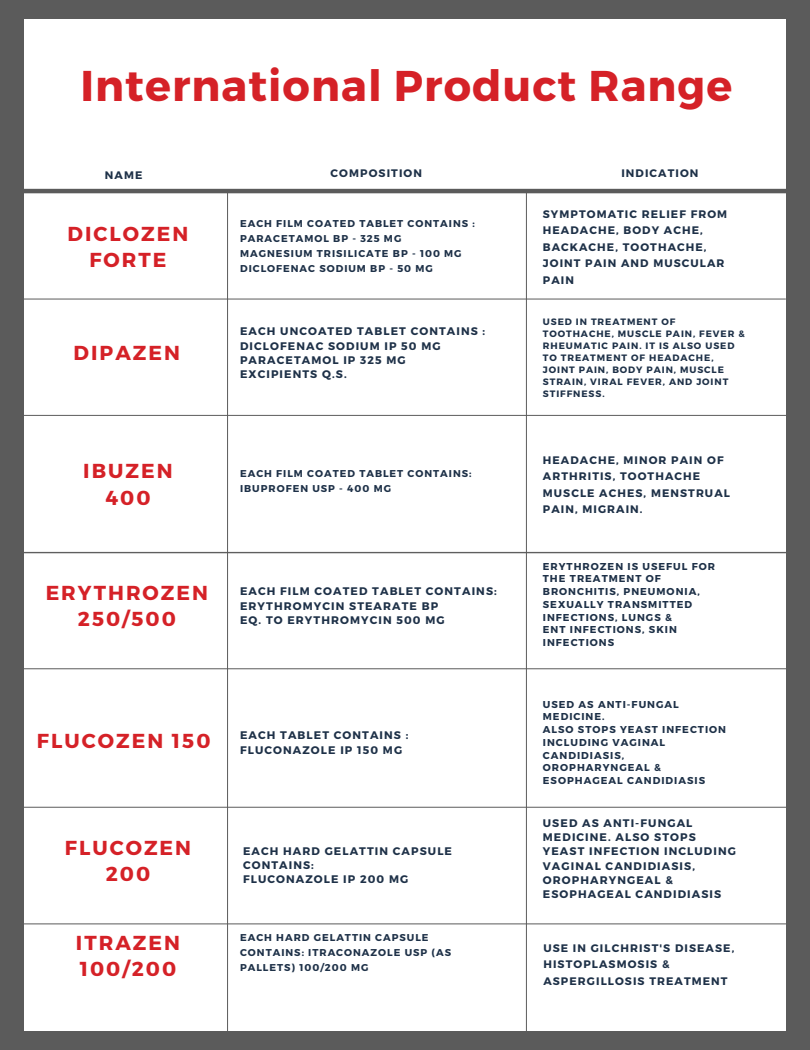
<style>
.page{position:relative;width:810px;height:1050px;background:#5b5b5b}
.page>*{position:absolute;margin:0;border:0;box-sizing:border-box;transform-origin:0 0}
.t1{font:700 43px "Montserrat";letter-spacing:.025em;color:#d52127}
.t2{font:700 20.2px/26.1px "Montserrat";letter-spacing:.1em;color:#d52127;text-align:center}
.t3{font:700 11px/14.2px "Montserrat";letter-spacing:.1em;color:#1e3148}
.t4{font:700 10.9px/16.5px "Montserrat";letter-spacing:.1em;color:#1e3148}
.t5{font:700 10px/12.7px "Montserrat";letter-spacing:.1em;color:#1e3148}
.t6{font:700 9.9px/15px "Montserrat";letter-spacing:.1em;color:#1e3148}
.t7{font:700 9.3px/12px "Montserrat";letter-spacing:.1em;color:#1e3148}
</style>
<div class="page">
<div style="left:24px;top:19px;width:762px;height:1012px;background:#fff"></div>
<hr style="left:0;top:189px;width:788px;height:4px;background:#5b5b5b">
<hr style="left:1px;top:668px;width:809px;height:1px;background:#5b5b5b">
<hr style="left:0;top:807px;width:810px;height:1px;background:#5b5b5b">
<hr style="left:227px;top:191px;width:1px;height:859px;background:#5b5b5b">
<hr style="left:0;top:299px;width:786px;height:1px;background:#5b5b5b">
<hr style="left:0;top:415px;width:810px;height:1px;background:#5b5b5b">
<hr style="left:0;top:552px;width:810px;height:1px;background:#5b5b5b">
<hr style="left:0;top:924px;width:810px;height:1px;background:#5b5b5b">
<hr style="left:526px;top:191px;width:1px;height:859px;background:#5b5b5b">
<h3 class="t1" style="left:80px;top:58px;width:653px">International Product Range</h3>
<h3 class="t4" style="left:105px;top:167px;width:39px">NAME</h3>
<p class="t4" style="left:331px;top:164px;width:93px">COMPOSITION</p>
<p class="t4" style="left:621px;top:164px;width:79px">INDICATION</p>
<p class="t2" style="left:68px;top:219px;width:122px">DICLOZEN<br>FORTE</p>
<h3 class="t2" style="left:74px;top:338px;width:108px">DIPAZEN</h3>
<h2 class="t2" style="left:83px;top:457px;width:91px">IBUZEN<br>400</h2>
<h2 class="t6" style="left:240px;top:216px;width:236px">EACH FILM COATED TABLET CONTAINS :<br>PARACETAMOL BP - 325 MG<br>MAGNESIUM TRISILICATE BP - 100 MG<br>DICLOFENAC SODIUM BP - 50 MG</h2>
<h2 class="t4" style="left:543px;top:205px;width:186px">SYMPTOMATIC RELIEF FROM<br>HEADACHE, BODY ACHE,<br>BACKACHE, TOOTHACHE,<br>JOINT PAIN AND MUSCULAR<br>PAIN</h2>
<h3 class="t3" style="left:240px;top:324px;width:247px">EACH UNCOATED TABLET CONTAINS :<br>DICLOFENAC SODIUM IP 50 MG<br>PARACETAMOL IP 325 MG<br>EXCIPIENTS Q.S.</h3>
<p class="t7" style="left:543px;top:315px;width:203px">USED IN TREATMENT OF<br>TOOTHACHE, MUSCLE PAIN, FEVER &amp;<br>RHEUMATIC PAIN. IT IS ALSO USED<br>TO TREATMENT OF HEADACHE,<br>JOINT PAIN, BODY PAIN, MUSCLE<br>STRAIN, VIRAL FEVER, AND JOINT<br>STIFFNESS.</p>
<h3 class="t6" style="left:240px;top:466px;width:233px">EACH FILM COATED TABLET CONTAINS:<br>IBUPROFEN USP - 400 MG</h3>
<h2 class="t4" style="left:543px;top:451px;width:189px">HEADACHE, MINOR PAIN OF<br>ARTHRITIS, TOOTHACHE<br>MUSCLE ACHES, MENSTRUAL<br>PAIN, MIGRAIN.</h2>
<h3 class="t2" style="left:46px;top:579px;width:164px">ERYTHROZEN<br>250/500</h3>
<h3 class="t3" style="left:240px;top:584px;width:258px">EACH FILM COATED TABLET CONTAINS:<br>ERYTHROMYCIN STEARATE BP<br>EQ. TO ERYTHROMYCIN 500 MG</h3>
<h3 class="t2" style="left:37px;top:727px;width:175px">FLUCOZEN 150</h3>
<h3 class="t3" style="left:240px;top:728px;width:170px">EACH TABLET CONTAINS :<br>FLUCONAZOLE IP 150 MG</h3>
<h3 class="t2" style="left:65px;top:833px;width:128px">FLUCOZEN<br>200</h3>
<h3 class="t3" style="left:243px;top:843px;width:211px">EACH HARD GELATTIN CAPSULE<br>CONTAINS:<br>FLUCONAZOLE IP 200 MG</h3>
<h3 class="t5" style="left:543px;top:559px;width:174px">ERYTHROZEN IS USEFUL FOR<br>THE TREATMENT OF<br>BRONCHITIS, PNEUMONIA,<br>SEXUALLY TRANSMITTED<br>INFECTIONS, LUNGS &amp;<br>ENT INFECTIONS, SKIN<br>INFECTIONS</h3>
<h3 class="t5" style="left:543px;top:697px;width:185px">USED AS ANTI-FUNGAL<br>MEDICINE.<br>ALSO STOPS YEAST INFECTION<br>INCLUDING VAGINAL<br>CANDIDIASIS,<br>OROPHARYNGEAL &amp;<br>ESOPHAGEAL CANDIDIASIS</h3>
<h3 class="t3" style="left:543px;top:815px;width:195px">USED AS ANTI-FUNGAL<br>MEDICINE. ALSO STOPS<br>YEAST INFECTION INCLUDING<br>VAGINAL CANDIDIASIS,<br>OROPHARYNGEAL &amp;<br>ESOPHAGEAL CANDIDIASIS</h3>
<h3 class="t2" style="left:76px;top:929px;width:106px;text-align:left">ITRAZEN<br>100/200</h3>
<h3 class="t6" style="left:240px;top:929px;width:212px">EACH HARD GELATTIN CAPSULE<br>CONTAINS: ITRACONAZOLE USP (AS<br>PALLETS) 100/200 MG</h3>
<h1 class="t4" style="left:543px;top:939px;width:192px">USE IN GILCHRIST'S DISEASE,<br>HISTOPLASMOSIS &amp;<br>ASPERGILLOSIS TREATMENT</h1>
</div>
